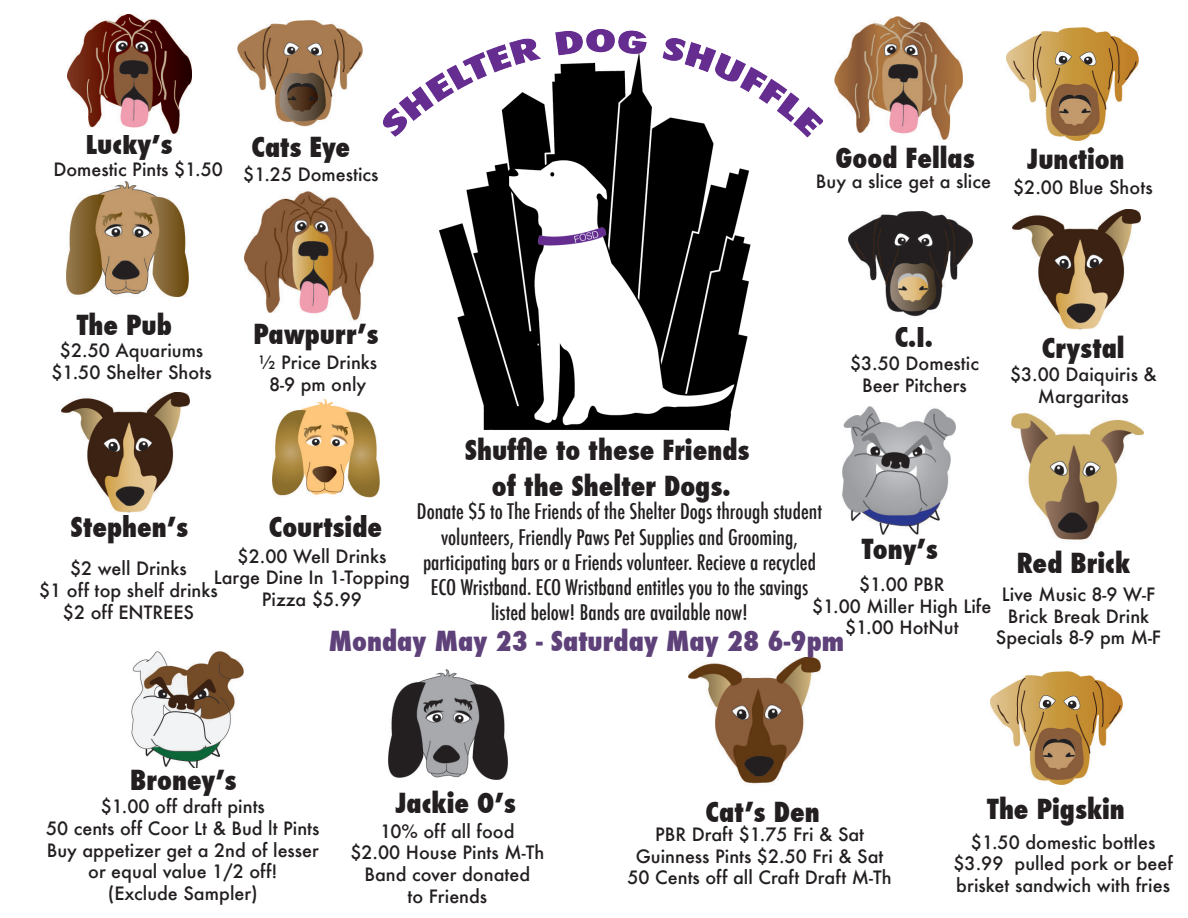
<style>
.page{position:relative;width:1188px;height:918px;background:#fff}
.page>*{position:absolute;margin:0;border:0;box-sizing:border-box;transform-origin:0 0}
.t1{font:800 condensed 27px "Futura";color:#231f20}
.t2{font:800 condensed 27px "Futura";color:#5f417a}
.t3{font:500 condensed 21px/25.2px "Futura";color:#231f20;text-align:center}
.t4{font:500 18px/21.6px "Futura";color:#231f20;text-align:center}
</style>
<div class="page">
<img style="left:131px;top:651px;width:113px;height:116px">
<img style="left:67px;top:15px;width:125px;height:119px">
<img style="left:237px;top:20px;width:125px;height:107px">
<img style="left:388px;top:669px;width:120px;height:111px">
<img style="left:1012px;top:209px;width:128px;height:121px">
<img style="left:834px;top:16px;width:129px;height:124px">
<img style="left:689px;top:658px;width:131px;height:126px">
<img style="left:244px;top:192px;width:130px;height:129px">
<img style="left:272px;top:399px;width:107px;height:99px">
<img style="left:848px;top:211px;width:125px;height:106px">
<img style="left:991px;top:672px;width:131px;height:113px">
<img style="left:66px;top:181px;width:123px;height:116px">
<img style="left:1012px;top:414px;width:131px;height:126px">
<img style="left:842px;top:407px;width:114px;height:127px">
<img style="left:1007px;top:27px;width:131px;height:113px">
<img style="left:62px;top:392px;width:128px;height:121px">
<img style="left:383px;top:30px;width:439px;height:401px">
<p class="t1" style="left:86px;top:125px;width:88px">Lucky’s</p>
<p class="t4" style="left:53px;top:159px;width:171px">Domestic Pints $1.50</p>
<p class="t1" style="left:251px;top:128px;width:100px">Cats Eye</p>
<p class="t4" style="left:243px;top:163px;width:137px">$1.25 Domestics</p>
<p class="t1" style="left:77px;top:307px;width:97px">The Pub</p>
<p class="t1" style="left:253px;top:315px;width:127px">Pawpurr’s</p>
<p class="t4" style="left:60px;top:339px;width:145px">$2.50 Aquariums</p>
<p class="t4" style="left:52px;top:361px;width:162px">$1.50 Shelter Shots</p>
<p class="t4" style="left:258px;top:351px;width:120px">½ Price Drinks<br>8-9 pm only</p>
<p class="t1" style="left:835px;top:139px;width:141px">Good Fellas</p>
<p class="t4" style="left:816px;top:170px;width:177px">Buy a slice get a slice</p>
<p class="t1" style="left:1028px;top:140px;width:99px">Junction</p>
<p class="t4" style="left:1013px;top:176px;width:141px">$2.00 Blue Shots</p>
<p class="t1" style="left:895px;top:319px;width:40px">C.I.</p>
<p class="t1" style="left:1042px;top:330px;width:84px">Crystal</p>
<p class="t4" style="left:850px;top:352px;width:130px">$3.50 Domestic<br>Beer Pitchers</p>
<p class="t4" style="left:1010px;top:363px;width:148px">$3.00 Daiquiris &amp;<br>Margaritas</p>
<p class="t1" style="left:465px;top:432px;width:286px">Shuffle to these Friends</p>
<p class="t1" style="left:492px;top:468px;width:240px">of the Shelter Dogs.</p>
<p class="t3" style="left:417px;top:499px;width:407px">Donate $5 to The Friends of the Shelter Dogs through student volunteers, Friendly Paws Pet Supplies and Grooming, participating bars or a Friends volunteer. Recieve a recycled ECO Wristband. ECO Wristband entitles you to the savings listed below! Bands are available now!</p>
<p class="t1" style="left:71px;top:509px;width:119px">Stephen’s</p>
<p class="t4" style="left:70px;top:558px;width:118px">$2 well Drinks</p>
<p class="t4" style="left:39px;top:579px;width:180px">$1 off top shelf drinks</p>
<p class="t4" style="left:63px;top:601px;width:133px">$2 off ENTREES</p>
<p class="t1" style="left:269px;top:509px;width:115px">Courtside</p>
<p class="t1" style="left:862px;top:531px;width:78px">Tony’s</p>
<p class="t4" style="left:238px;top:545px;width:150px">$2.00 Well Drinks</p>
<p class="t4" style="left:214px;top:567px;width:198px">Large Dine In 1-Topping<br>Pizza $5.99</p>
<p class="t1" style="left:1017px;top:545px;width:115px">Red Brick</p>
<p class="t4" style="left:859px;top:573px;width:87px">$1.00 PBR</p>
<p class="t4" style="left:812px;top:595px;width:181px">$1.00 Miller High Life</p>
<p class="t4" style="left:845px;top:617px;width:115px">$1.00 HotNut</p>
<p class="t4" style="left:1002px;top:584px;width:155px">Live Music 8-9 W-F</p>
<p class="t4" style="left:996px;top:605px;width:167px">Brick Break Drink<br>Specials 8-9 pm M-F</p>
<p class="t2" style="left:329px;top:622px;width:517px">Monday May 23 - Saturday May 28 6-9pm</p>
<p class="t1" style="left:130px;top:762px;width:108px">Broney’s</p>
<p class="t4" style="left:101px;top:796px;width:166px">$1.00 off draft pints</p>
<p class="t4" style="left:46px;top:817px;width:275px">50 cents off Coor Lt &amp; Bud lt Pints</p>
<p class="t4" style="left:47px;top:839px;width:274px">Buy appetizer get a 2nd of lesser or equal value 1/2 off!</p>
<p class="t4" style="left:108px;top:882px;width:151px">(Exclude Sampler)</p>
<p class="t1" style="left:396px;top:785px;width:122px">Jackie O’s</p>
<p class="t4" style="left:380px;top:820px;width:136px">10% off all food</p>
<p class="t4" style="left:350px;top:842px;width:196px">$2.00 House Pints M-Th</p>
<p class="t4" style="left:365px;top:863px;width:167px">Band cover donated</p>
<p class="t4" style="left:408px;top:885px;width:81px">to Friends</p>
<p class="t1" style="left:706px;top:793px;width:116px">Cat’s Den</p>
<p class="t4" style="left:655px;top:823px;width:211px">PBR Draft $1.75 Fri &amp; Sat</p>
<p class="t4" style="left:636px;top:845px;width:249px">Guinness Pints $2.50 Fri &amp; Sat</p>
<p class="t4" style="left:627px;top:867px;width:266px">50 Cents off all Craft Draft M-Th</p>
<p class="t1" style="left:987px;top:791px;width:139px">The Pigskin</p>
<p class="t4" style="left:971px;top:831px;width:186px">$1.50 domestic bottles</p>
<p class="t4" style="left:953px;top:853px;width:221px;text-align:left">$3.99 pulled pork or beef brisket sandwich with fries</p>
</div>
